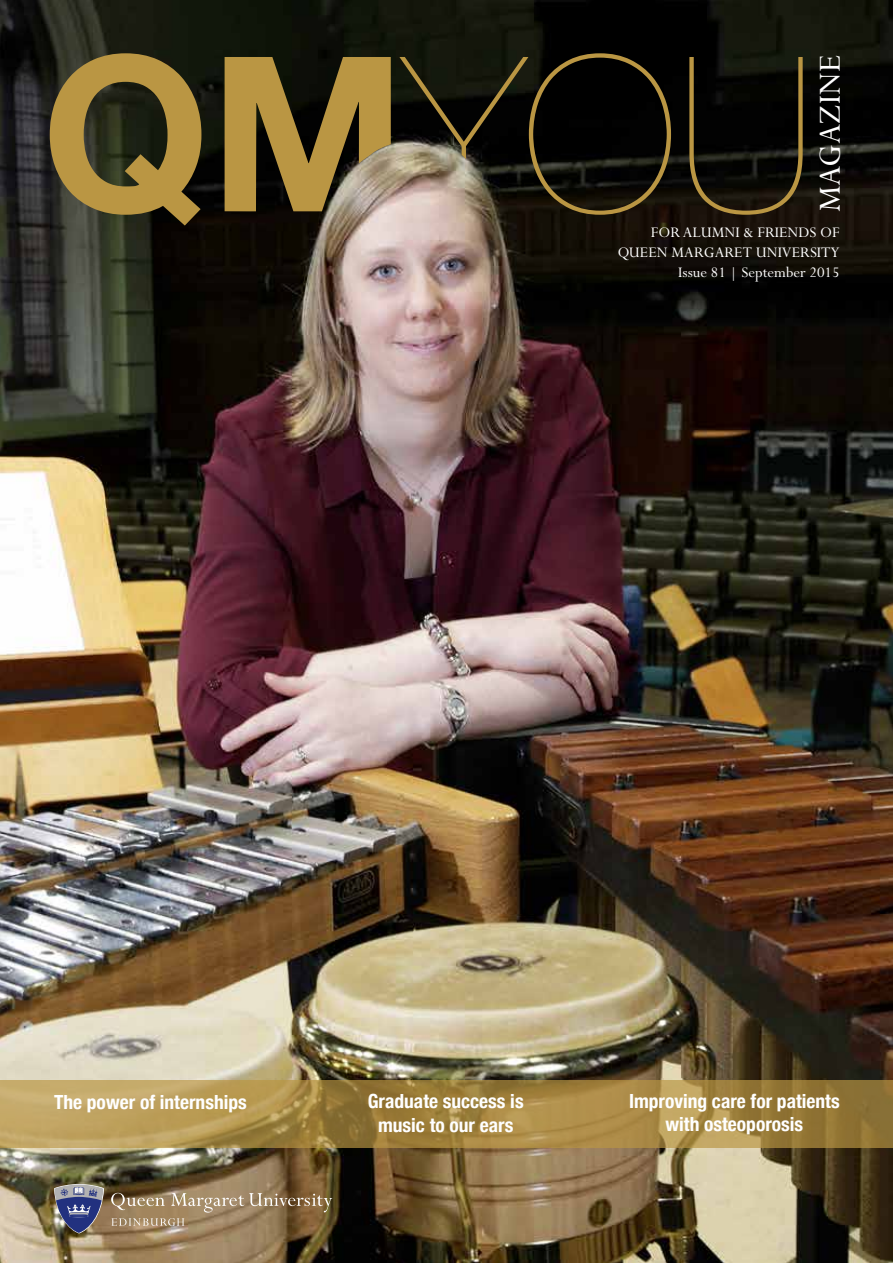
<style>
.page{position:relative;width:893px;height:1263px;background:#fff}
.page>*{position:absolute;margin:0;border:0;box-sizing:border-box;transform-origin:0 0}
.t1{font:34.5px "Perpetua";color:#fff}
.t2{font:700 condensed 19.5px/23.4px "Helvetica Neue";color:#fff;text-align:center}
.t3{font:16.5px/19.8px "Perpetua";color:#fff;text-align:right}
</style>
<div class="page">
<img style="left:0;top:0;width:893px;height:1263px">
<svg style="left:0;top:1080px;width:893px;height:68px;background:#a88b49"></svg>
<svg style="left:54px;top:1184px;width:51px;height:49px;background:#6e7089"></svg>
<svg style="left:111px;top:1193px;width:54px;height:17px"></svg>
<svg style="left:171px;top:1193px;width:161px;height:19px;background:#a38d6e"></svg>
<svg style="left:111px;top:1218px;width:73px;height:8px"></svg>
<svg style="left:50px;top:53px;width:753px;height:173px;background:#4a3f24"></svg>
<h1 class="t1" style="left:812px;top:212px;width:159px;rotate:-90deg">MAGAZINE</h1>
<p class="t3" style="left:618px;top:223px;width:224px">FOR ALUMNI &amp; FRIENDS OF<br>QUEEN MARGARET UNIVERSITY<br>Issue 81 | September 2015</p>
<p class="t2" style="left:54px;top:1089px;width:194px">The power of internships</p>
<p class="t2" style="left:629px;top:1089px;width:212px">Improving care for patients with osteoporosis</p>
<p class="t2" style="left:368px;top:1089px;width:157px">Graduate success is music to our ears</p>
</div>
